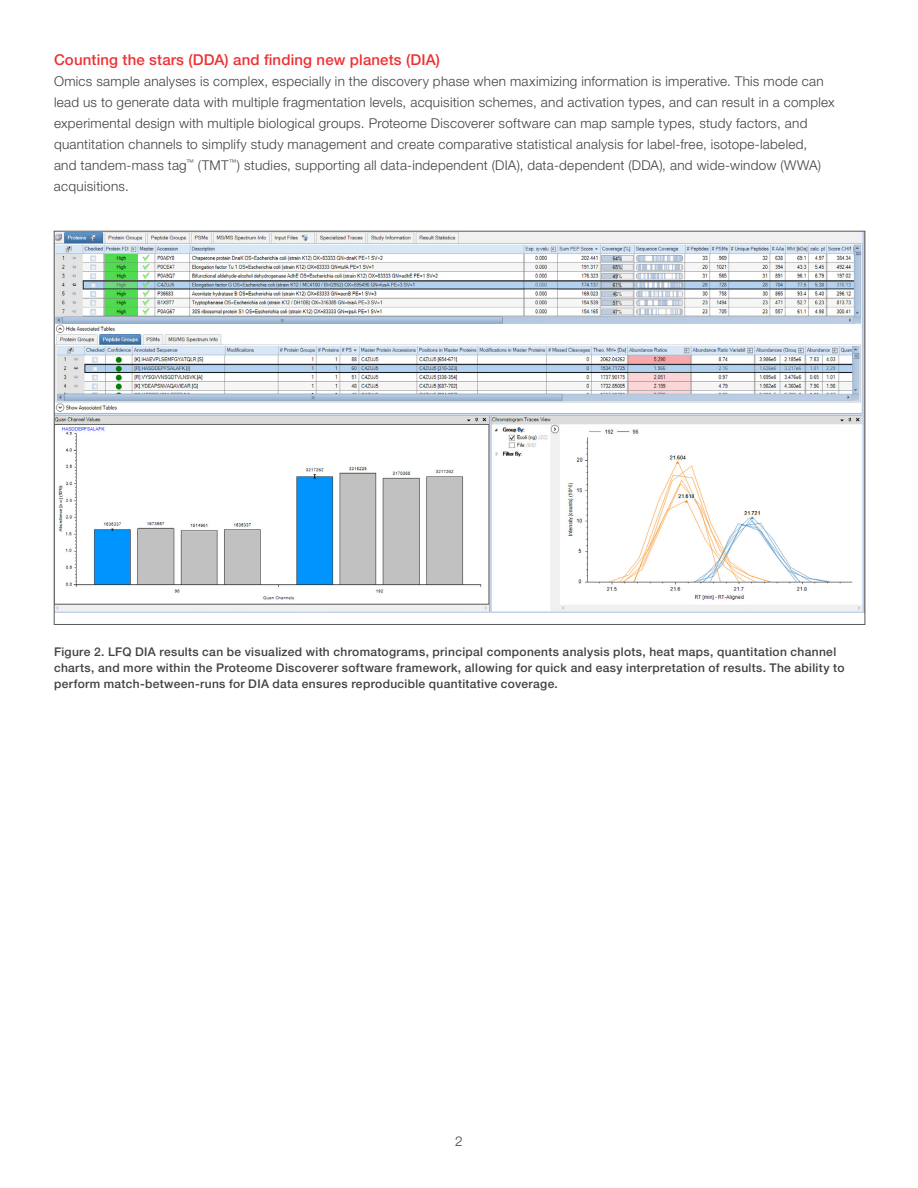
<style>
.page{position:relative;width:918px;height:1188px;background:#fff}
.page>*{position:absolute;margin:0;border:0;box-sizing:border-box;transform-origin:0 0}
.t1{font:500 15px "Helvetica Neue LTW1 G";letter-spacing:.01em;color:#ee3134}
.t2{font:300 13.5px/21px "Helvetica Neue LTW1 G";letter-spacing:.02em;color:#414042}
.t3{font:500 12px/15.8px "Helvetica Neue LTW1 G";letter-spacing:.03em;color:#414042}
</style>
<div class="page">
<img style="left:56px;top:233px;width:807px;height:380px">
<p class="t1" style="left:54px;top:50px;width:388px">Counting the stars (DDA) and finding new planets (DIA)</p>
<p class="t2" style="left:54px;top:70px;width:782px">Omics sample analyses is complex, especially in the discovery phase when maximizing information is imperative. This mode can lead us to generate data with multiple fragmentation levels, acquisition schemes, and activation types, and can result in a complex experimental design with multiple biological groups. Proteome Discoverer software can map sample types, study factors, and quantitation channels to simplify study management and create comparative statistical analysis for label-free, isotope-labeled,<br>and tandem-mass tag<sup>™</sup> (TMT<sup>™</sup>) studies, supporting all data-independent (DIA), data-dependent (DDA), and wide-window (WWA) acquisitions.</p>
<p class="t3" style="left:54px;top:644px;width:792px">Figure 2. LFQ DIA results can be visualized with chromatograms, principal components analysis plots, heat maps, quantitation channel charts, and more within the Proteome Discoverer software framework, allowing for quick and easy interpretation of results. The ability to perform match-between-runs for DIA data ensures reproducible quantitative coverage.</p>
<p class="t2" style="left:455px;top:1131px;width:9px">2</p>
</div>
